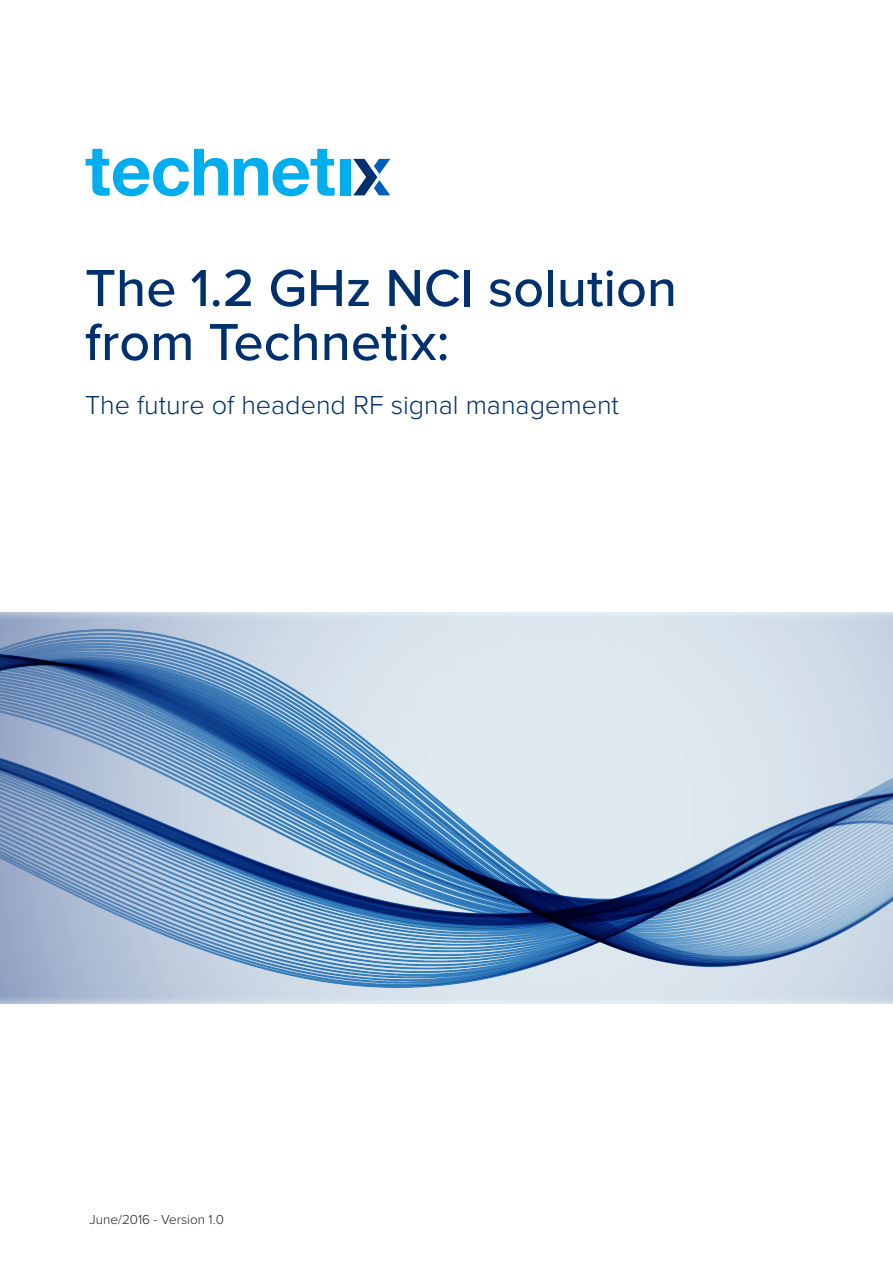
<style>
.page{position:relative;width:893px;height:1263px;background:#fff}
.page>*{position:absolute;margin:0;border:0;box-sizing:border-box;transform-origin:0 0}
.Main_Heading{font:500 54px/54px "Proxima Nova";color:#00306d}
.Sub_Heading{font:300 27px "Proxima Nova";color:#00306d}
.overview_text{font:300 13.5px "Proxima Nova";color:#231f20}
</style>
<div class="page">
<div style="left:0;top:612px;width:893px;height:393px;background:#fff;opacity:.75"></div>
<img style="left:0;top:629px;width:893px;height:358px">
<svg style="left:86px;top:149px;width:142px;height:47px"></svg>
<svg style="left:234px;top:149px;width:101px;height:47px"></svg>
<div style="left:340px;top:159px;width:10px;height:36px;background:#00aeef"></div>
<svg style="left:353px;top:159px;width:37px;height:36px"></svg>
<p class="Main_Heading" style="left:85px;top:263px;width:594px">The 1.2 GHz NCI solution from Technetix:</p>
<p class="Sub_Heading" style="left:85px;top:390px;width:535px">The future of headend RF signal management</p>
<p class="overview_text" style="left:90px;top:1212px;width:136px">June/2016 - Version 1.0</p>
</div>
